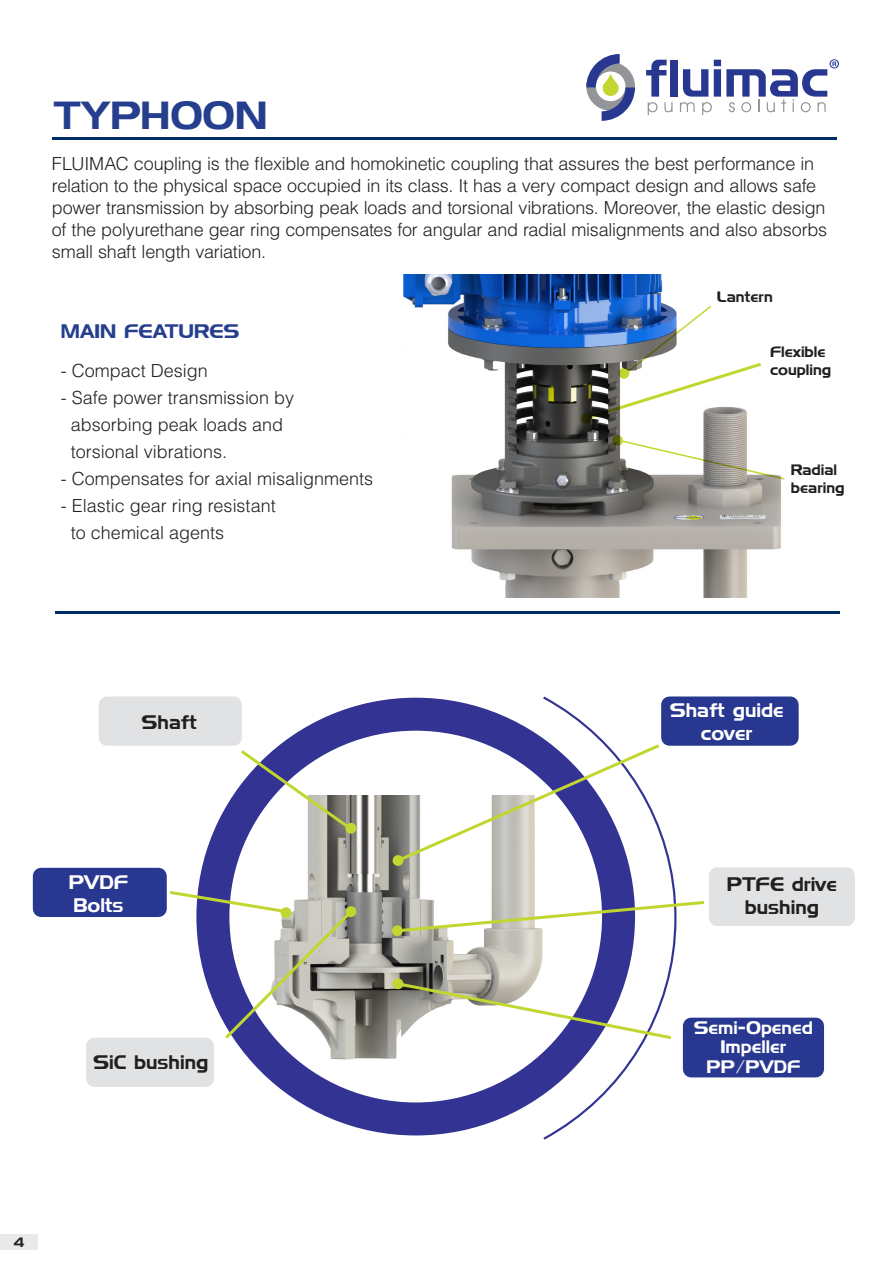
<style>
.page{position:relative;width:893px;height:1263px;background:#fff}
.page>*{position:absolute;margin:0;border:0;box-sizing:border-box;transform-origin:0 0}
.t1{font:39px "Denmark";color:#253f8e}
.t2{font:19.5px/23.4px "Denmark";color:#231f20;text-align:center}
.t3{font:19.5px "Denmark";color:#fff}
.t4{font:19.5px "Denmark";letter-spacing:.01em;color:#253f8e}
.t5{font:300 18px "Helvetica LT Std";letter-spacing:-.01em;color:#231f20}
.t6{font:18px "Denmark";color:#fff}
.t7{font:15px "Denmark";color:#231f20}
.t8{font:13.5px "Denmark";color:#231f20}
</style>
<div class="page">
<div style="left:670px;top:60px;width:8px;height:37px;background:#283890"></div>
<svg style="left:646px;top:60px;width:26px;height:55px"></svg>
<svg style="left:586px;top:54px;width:49px;height:67px"></svg>
<svg style="left:680px;top:59px;width:159px;height:56px"></svg>
<div style="left:709px;top:867px;width:146px;height:59px;background:#e1e2e4"></div>
<div style="left:99px;top:696px;width:143px;height:50px;background:#e1e2e4"></div>
<div style="left:86px;top:1038px;width:128px;height:49px;background:#e1e2e4"></div>
<div style="left:661px;top:696px;width:138px;height:50px;background:#283890"></div>
<div style="left:683px;top:1018px;width:141px;height:59px;background:#283890"></div>
<div style="left:33px;top:868px;width:134px;height:49px;background:#283890"></div>
<img style="left:242px;top:795px;width:301px;height:328px">
<div style="left:0;top:1234px;width:38px;height:16px;background:#e9e9e9"></div>
<div style="left:196px;top:698px;width:439px;height:437px;border:33px solid #333393;border-radius:50%"></div>
<svg style="left:543px;top:696px;width:133px;height:444px"></svg>
<hr style="left:52px;top:138px;width:785px;height:2px;background:#002d65">
<hr style="left:55px;top:612px;width:785px;height:2px;background:#002d65">
<svg style="left:238px;top:747px;width:116px;height:85px"></svg>
<svg style="left:167px;top:889px;width:188px;height:153px"></svg>
<svg style="left:394px;top:742px;width:269px;height:122px"></svg>
<svg style="left:394px;top:980px;width:280px;height:61px"></svg>
<div style="left:346px;top:823px;width:10px;height:11px;background:#c1d72f;border-radius:50%"></div>
<div style="left:346px;top:906px;width:10px;height:11px;background:#c1d72f;border-radius:50%"></div>
<div style="left:392px;top:925px;width:11px;height:11px;background:#c1d72f;border-radius:50%"></div>
<div style="left:393px;top:978px;width:10px;height:11px;background:#c1d72f;border-radius:50%"></div>
<div style="left:281px;top:907px;width:10px;height:11px;background:#c1d72f;border-radius:50%"></div>
<div style="left:393px;top:855px;width:10px;height:11px;background:#c1d72f;border-radius:50%"></div>
<svg style="left:395px;top:899px;width:310px;height:35px"></svg>
<img style="left:403px;top:275px;width:382px;height:322px">
<p class="t1" style="left:54px;top:92px;width:215px">TYPHOON</p>
<p class="t5" style="left:52px;top:152px;width:764px">FLUIMAC coupling is the flexible and homokinetic coupling that assures the best performance in</p>
<p class="t5" style="left:52px;top:174px;width:766px">relation to the physical space occupied in its class. It has a very compact design and allows safe</p>
<p class="t5" style="left:52px;top:196px;width:775px">power transmission by absorbing peak loads and torsional vibrations. Moreover, the elastic design</p>
<p class="t5" style="left:52px;top:218px;width:777px">of the polyurethane gear ring compensates for angular and radial misalignments and also absorbs</p>
<p class="t5" style="left:52px;top:240px;width:216px">small shaft length variation.</p>
<p class="t4" style="left:61px;top:320px;width:180px">MAIN FEATURES</p>
<p class="t5" style="left:61px;top:360px;width:149px">- Compact Design</p>
<p class="t5" style="left:61px;top:387px;width:235px">- Safe power transmission by</p>
<p class="t5" style="left:71px;top:414px;width:214px">absorbing peak loads and</p>
<p class="t5" style="left:71px;top:441px;width:158px">torsional vibrations.</p>
<p class="t5" style="left:61px;top:468px;width:314px">- Compensates for axial misalignments</p>
<p class="t5" style="left:61px;top:495px;width:216px">- Elastic gear ring resistant</p>
<p class="t5" style="left:71px;top:522px;width:155px">to chemical agents</p>
<p class="t2" style="left:142px;top:710px;width:57px">Shaft</p>
<p class="t3" style="left:69px;top:870px;width:61px">PVDF</p>
<p class="t3" style="left:73px;top:894px;width:52px">Bolts</p>
<p class="t2" style="left:93px;top:1050px;width:117px">SiC bushing</p>
<p class="t7" style="left:717px;top:287px;width:57px">Lantern</p>
<p class="t7" style="left:770px;top:343px;width:57px">Flexible</p>
<p class="t7" style="left:770px;top:361px;width:63px">coupling</p>
<p class="t7" style="left:791px;top:461px;width:48px">Radial</p>
<p class="t7" style="left:791px;top:479px;width:55px">bearing</p>
<p class="t3" style="left:670px;top:698px;width:115px">Shaft guide</p>
<p class="t3" style="left:701px;top:721px;width:53px">cover</p>
<p class="t2" style="left:727px;top:872px;width:111px">PTFE drive bushing</p>
<p class="t6" style="left:694px;top:1016px;width:121px">Semi-Opened</p>
<p class="t6" style="left:720px;top:1036px;width:68px">Impeller</p>
<p class="t6" style="left:706px;top:1055px;width:95px">PP/PVDF</p>
<p class="t8" style="left:14px;top:1234px;width:13px">4</p>
</div>
